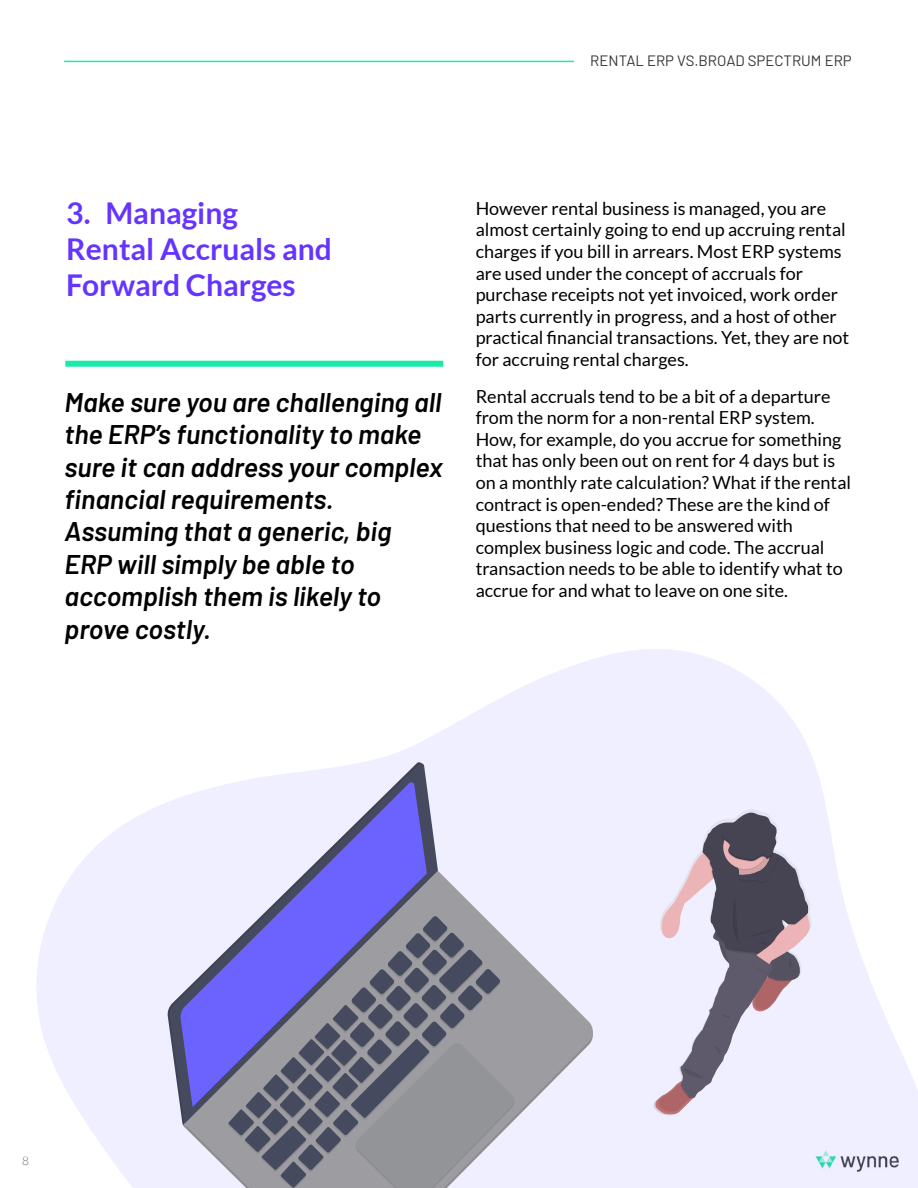
<style>
.page{position:relative;width:918px;height:1188px;background:#fff}
.page>*{position:absolute;margin:0;border:0;box-sizing:border-box;transform-origin:0 0}
.t1{font:700 30px/36px "Lato";color:#6534ff}
.t2{font:italic 600 27px/32.4px "Barlow";color:#000}
.t3{font:18px/21.6px "Lato";color:#000}
.t4{font:15px "Barlow";color:#353535}
.t5{font:300 12px "Lato";color:#727272}
</style>
<div class="page">
<svg style="left:36px;top:649px;width:882px;height:539px;fill:#f0efff"></svg>
<svg style="left:184px;top:871px;width:410px;height:317px;fill:#f0efff"></svg>
<svg style="left:169px;top:763px;width:269px;height:361px;fill:#f0efff"></svg>
<svg style="left:228px;top:916px;width:287px;height:272px;background:#8e8f97"></svg>
<svg style="left:180px;top:782px;width:247px;height:325px"></svg>
<div style="left:653px;top:811px;width:159px;height:305px;background:#f0efff"></div>
<svg style="left:655px;top:812px;width:155px;height:303px"></svg>
<hr style="left:64px;top:61px;width:510px;height:1px;background:#19eaa8">
<div style="left:65px;top:361px;width:378px;height:6px;background:#19eaa8"></div>
<p class="t4" style="left:590px;top:50px;width:263px">RENTAL ERP VS.BROAD SPECTRUM ERP</p>
<h1 class="t1" style="left:66px;top:194px;width:267px">3. Managing<br>Rental Accruals and<br>Forward Charges</h1>
<h2 class="t2" style="left:65px;top:384px;width:380px">Make sure you are challenging all the ERP’s functionality to make sure it can address your complex financial requirements.<br>Assuming that a generic, big<br>ERP will simply be able to accomplish them is likely to prove costly.</h2>
<p class="t3" style="left:476px;top:197px;width:375px">However rental business is managed, you are almost certainly going to end up accruing rental charges if you bill in arrears. Most ERP systems are used under the concept of accruals for purchase receipts not yet invoiced, work order parts currently in progress, and a host of other practical financial transactions. Yet, they are not for accruing rental charges.</p>
<p class="t3" style="left:476px;top:385px;width:377px">Rental accruals tend to be a bit of a departure from the norm for a non-rental ERP system.<br>How, for example, do you accrue for something that has only been out on rent for 4 days but is on a monthly rate calculation? What if the rental contract is open-ended? These are the kind of questions that need to be answered with complex business logic and code. The accrual transaction needs to be able to identify what to accrue for and what to leave on one site.</p>
<p class="t5" style="left:22px;top:1154px;width:8px">8</p>
</div>
